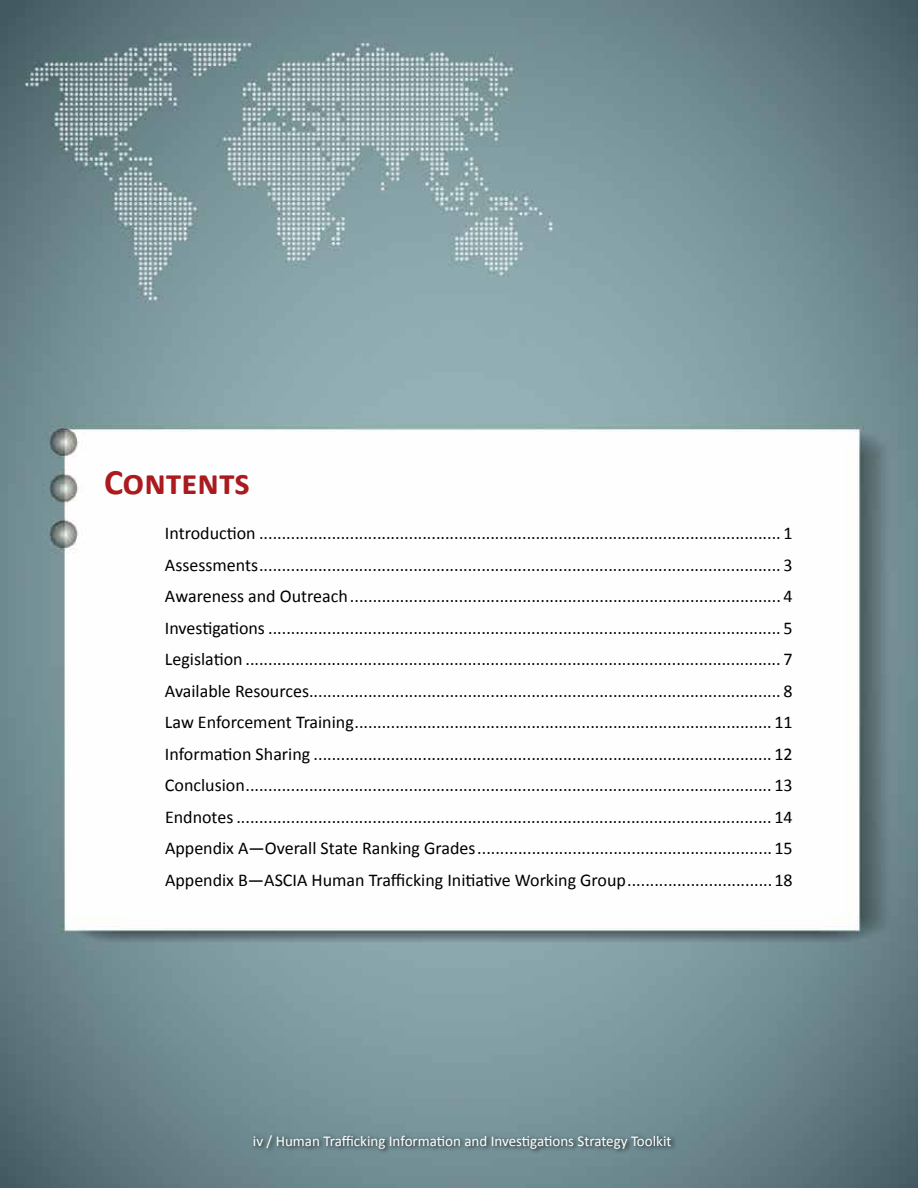
<style>
.page{position:relative;width:918px;height:1188px;background:#fff}
.page>*{position:absolute;margin:0;border:0;box-sizing:border-box;transform-origin:0 0}
.t1{font:700 36px "Calibri";color:#aa1a1e}
.t2{font:18px/31.5px "Calibri";color:#000;text-align:justify}
.t3{font:15px "Calibri";color:#fff}
</style>
<div class="page">
<img style="left:0;top:0;width:918px;height:1188px">
<div style="left:251px;top:1132px;width:427px;height:23px;background:#000;opacity:.75"></div>
<h1 class="t1" style="left:104px;top:459px;width:147px">Contents</h1>
<p class="t2" style="left:165px;top:517px;width:629px">Introduction ................................................................................................................... 1<br>Assessments................................................................................................................... 3<br>Awareness and Outreach............................................................................................... 4<br>Investigations ................................................................................................................. 5<br>Legislation ...................................................................................................................... 7<br>Available Resources........................................................................................................ 8<br>Law Enforcement Training............................................................................................ 11<br>Information Sharing ..................................................................................................... 12<br>Conclusion.................................................................................................................... 13<br>Endnotes ...................................................................................................................... 14<br>Appendix A—Overall State Ranking Grades................................................................. 15<br>Appendix B—ASCIA Human Trafficking Initiative Working Group................................18</p>
<p class="t3" style="left:253px;top:1131px;width:420px">iv / Human Trafficking Information and Investigations Strategy Toolkit</p>
</div>
